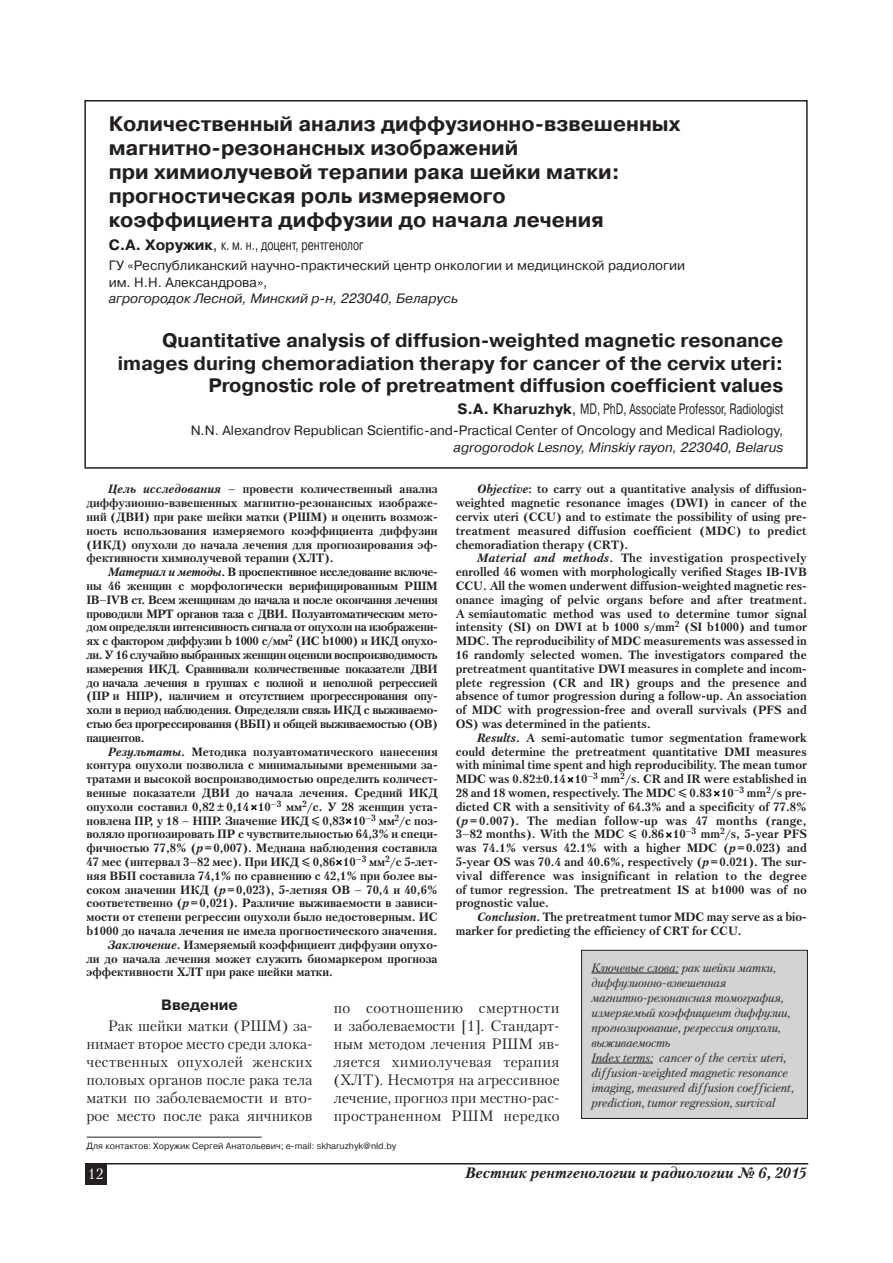
<style>
.page{position:relative;width:893px;height:1263px;background:#fff}
.page>*{position:absolute;margin:0;border:0;box-sizing:border-box;transform-origin:0 0}
.t1{font:700 21px/24px "Pragmatica C";color:#231f20}
.t2{font:700 19.5px/22.5px "Pragmatica C";color:#231f20;text-align:right}
.t3{font:15px/18px "Petersburg C";color:#231f20;text-align:justify}
.t4{font:15px "Pragmatica C";color:#231f20}
.t5{font:italic 700 15px "Petersburg C";color:#231f20}
.t6{font:700 15px "Pragmatica C";color:#231f20}
.t7{font:15px "Petersburg C";color:#fff}
.t8{font:13.5px/16.5px "Pragmatica C";color:#231f20}
.t9{font:italic 13.5px "Pragmatica C";color:#231f20}
.t10{font:700 12px/13.8px "Petersburg C";color:#231f20;text-align:justify}
.t11{font:italic 12px/15px "Petersburg C";color:#231f20}
.t12{font:9px "Pragmatica C";color:#231f20}
.s1{font-weight:700}
.s2{font-style:italic}
</style>
<div class="page">
<div style="left:85px;top:1164px;width:21px;height:21px;background:#231f20"></div>
<hr style="left:85px;top:1163px;width:723px;height:2px;background:#231f20">
<div style="left:84px;top:100px;width:723px;height:369px;border:2px solid #231f20"></div>
<hr style="left:87px;top:1137px;width:174px;height:1px;background:#231f20">
<div style="left:581px;top:950px;width:226px;height:168px;background:#d1d3d4"></div>
<div style="left:581px;top:950px;width:226px;height:169px;border:1px solid #231f20"></div>
<hr style="left:591px;top:973px;width:87px;height:1px;background:#231f20">
<hr style="left:591px;top:1063px;width:62px;height:1px;background:#231f20">
<h1 class="t1" style="left:109px;top:114px;width:573px">Количественный анализ диффузионно-взвешенных магнитно-резонансных изображений<br>при химиолучевой терапии рака шейки матки: прогностическая роль измеряемого<br>коэффициента диффузии до начала лечения</h1>
<p class="t4" style="left:109px;top:239px;width:256px"><span class="s1">С.А. Хоружик</span>, к. м. н., доцент, рентгенолог</p>
<p class="t8" style="left:109px;top:259px;width:578px">ГУ «Республиканский научно-практический центр онкологии и медицинской радиологии им. Н.Н. Александрова»,</p>
<p class="t9" style="left:109px;top:294px;width:351px">агрогородок Лесной, Минский р-н, 223040, Беларусь</p>
<h2 class="t2" style="left:118px;top:331px;width:667px">Quantitative analysis of diffusion-weighted magnetic resonance images during chemoradiation therapy for cancer of the cervix uteri:<br>Prognostic role of pretreatment diffusion coefficient values</h2>
<p class="t4" style="left:457px;top:404px;width:327px"><span class="s1">S.A. Kharuzhyk</span>, MD, PhD, Associate Professor, Radiologist</p>
<p class="t8" style="left:191px;top:424px;width:594px">N.N. Alexandrov Republican Scientific-and-Practical Center of Oncology and Medical Radiology,</p>
<p class="t9" style="left:453px;top:442px;width:331px">agrogorodok Lesnoy, Minskiy rayon, 223040, Belarus</p>
<p class="t10" style="left:455px;top:483px;width:352px;text-indent:21px"><span class="s2">Objective</span>: to carry out a quantitative analysis of diffusion&shy;weighted magnetic resonance images (DWI) in cancer of the cervix uteri (CCU) and to estimate the possibility of using pre&shy;treatment measured diffusion coefficient (MDC) to predict chemoradiation therapy (CRT).</p>
<p class="t10" style="left:455px;top:552px;width:352px;text-indent:21px"><span class="s2">Material and methods</span>. The investigation prospectively enrolled 46 women with morphologically verified Stages IB-IVB CCU. All the women underwent diffusion-weighted magnetic res&shy;onance imaging of pelvic organs before and after treatment.<br>A semiautomatic method was used to determine tumor signal intensity (SI) on DWI at b 1000 s/mm<sup>2</sup> (SI b1000) and tumor MDC. The reproducibility of MDC measurements was assessed in 16 randomly selected women. The investigators compared the pretreatment quantitative DWI measures in complete and incom&shy;plete regression (CR and IR) groups and the presence and absence of tumor progression during a follow-up. An association of MDC with progression-free and overall survivals (PFS and OS) was determined in the patients.</p>
<p class="t10" style="left:455px;top:732px;width:352px;text-indent:21px"><span class="s2">Results</span>. A semi-automatic tumor segmentation framework could determine the pretreatment quantitative DMI measures with minimal time spent and high reproducibility. The mean tumor MDC was 0.82±0.14 10<sup>–3</sup> mm<sup>2</sup>/s. CR and IR were established in 28 and 18 women, respectively. The MDC ≤ 0.83 10<sup>–3</sup> mm<sup>2</sup>/s pre&shy;dicted CR with a sensitivity of 64.3% and a specificity of 77.8% (<span class="s2">р</span>=0.007). The median follow-up was 47 months (range, 3–82 months). With the MDC ≤ 0.86 10<sup>–3</sup> mm<sup>2</sup>/s, 5-year PFS was 74.1% versus 42.1% with a higher MDC (<span class="s2">р</span>=0.023) and 5-year OS was 70.4 and 40.6%, respectively (<span class="s2">р</span>=0.021). The sur&shy;vival difference was insignificant in relation to the degree of tumor regression. The pretreatment IS at b1000 was of no prognostic value.</p>
<p class="t10" style="left:455px;top:911px;width:352px;text-indent:21px"><span class="s2">Conclusion.</span> The pretreatment tumor MDC may serve as a bio&shy;marker for predicting the efficiency of CRT for CCU.</p>
<p class="t11" style="left:591px;top:961px;width:204px">Ключевые слова: рак шейки матки, диффузионно-взвешенная магнитно-резонансная томография, измеряемый коэффициент диффузии, прогнозирование, регрессия опухоли, выживаемость<br>Index terms: cancer of the cervix uteri, diffusion-weighted magnetic resonance imaging, measured diffusion coefficient, prediction, tumor regression, survival</p>
<p class="t10" style="left:87px;top:483px;width:352px;text-indent:21px"><span class="s2">Цель исследования</span> – провести количественный анализ диффузионно-взвешенных магнитно-резонансных изображе&shy;ний (ДВИ) при раке шейки матки (РШМ) и оценить возмож&shy;ность использования измеряемого коэффициента диффузии (ИКД) опухоли до начала лечения для прогнозирования эф&shy;фективности химиолучевой терапии (ХЛТ).</p>
<p class="t10" style="left:87px;top:566px;width:352px;text-indent:21px"><span class="s2">Материал и методы</span>. В проспективное исследование включе&shy;ны 46 женщин с морфологически верифицированным РШМ IB–IVB ст. Всем женщинам до начала и после окончания лечения проводили МРТ органов таза с ДВИ. Полуавтоматическим мето&shy;дом определяли интенсивность сигнала от опухоли на изображени&shy;ях с фактором диффузии b 1000 с/мм<sup>2</sup> (ИС b1000) и ИКД опухо&shy;ли. У 16 случайно выбранных женщин оценили воспроизводимость измерения ИКД. Сравнивали количественные показатели ДВИ до начала лечения в группах с полной и неполной регрессией (ПР и НПР), наличием и отсутствием прогрессирования опу&shy;холи в период наблюдения. Определяли связь ИКД с выживаемо&shy;стью без прогрессирования (ВБП) и общей выживаемостью (ОВ) пациентов.</p>
<p class="t10" style="left:108px;top:745px;width:331px"><span class="s2">Результаты</span>. Методика полуавтоматического нанесения</p>
<p class="t10" style="left:87px;top:759px;width:352px">контура опухоли позволила с минимальными временными за-</p>
<p class="t10" style="left:87px;top:773px;width:352px">тратами и высокой воспроизводимостью определить количест-</p>
<p class="t10" style="left:87px;top:787px;width:352px">венные показатели ДВИ до начала лечения. Средний ИКД</p>
<p class="t10" style="left:87px;top:801px;width:352px">опухоли составил 0,82 ± 0,14 10<sup>–3</sup> мм<sup>2</sup>/с. У 28 женщин уста-</p>
<p class="t10" style="left:87px;top:814px;width:352px">новлена ПР, у 18 – НПР. Значение ИКД ≤ 0,83 10<sup>–3</sup> мм<sup>2</sup>/c поз-</p>
<p class="t10" style="left:87px;top:828px;width:352px">воляло прогнозировать ПР с чувствительностью 64,3% и специ-</p>
<p class="t10" style="left:87px;top:842px;width:352px">фичностью 77,8% (<span class="s2">р</span>=0,007). Медиана наблюдения составила</p>
<p class="t10" style="left:87px;top:856px;width:352px">47 мес (интервал 3–82 мес). При ИКД ≤ 0,86 10<sup>–3</sup> мм<sup>2</sup>/c 5-лет-</p>
<p class="t10" style="left:87px;top:870px;width:352px">няя ВБП составила 74,1% по сравнению с 42,1% при более вы-</p>
<p class="t10" style="left:87px;top:883px;width:352px">соком значении ИКД (<span class="s2">р</span>=0,023), 5-летняя ОВ – 70,4 и 40,6%</p>
<p class="t10" style="left:87px;top:897px;width:352px">соответственно (<span class="s2">р</span>=0,021). Различие выживаемости в зависи-</p>
<p class="t10" style="left:87px;top:911px;width:352px">мости от степени регрессии опухоли было недостоверным. ИС</p>
<p class="t10" style="left:87px;top:925px;width:352px">b1000 до начала лечения не имела прогностического значения.</p>
<p class="t10" style="left:108px;top:939px;width:331px"><span class="s2">Заключение</span>. Измеряемый коэффициент диффузии опухо-</p>
<p class="t10" style="left:87px;top:952px;width:352px">ли до начала лечения может служить биомаркером прогноза</p>
<p class="t10" style="left:87px;top:966px;width:248px">эффективности ХЛТ при раке шейки матки.</p>
<p class="t6" style="left:161px;top:999px;width:78px">Введение</p>
<p class="t3" style="left:87px;top:1018px;width:227px;text-indent:21px">Рак шейки матки (РШМ) за&shy;нимает второе место среди злока&shy;чественных опухолей женских половых органов после рака тела матки по заболеваемости и вто&shy;рое место после рака яичников</p>
<p class="t3" style="left:334px;top:999px;width:227px">по соотношению смертности и заболеваемости [1]. Стандарт&shy;ным методом лечения РШМ яв&shy;ляется химиолучевая терапия (ХЛТ). Несмотря на агрессивное лечение, прогноз при местно-рас&shy;пространенном РШМ нередко</p>
<p class="t12" style="left:87px;top:1143px;width:311px">Для контактов: Хоружик Сергей Анатольевич; e-mail: skharuzhyk@nld.by</p>
<p class="t7" style="left:88px;top:1166px;width:17px">12</p>
<p class="t5" style="left:465px;top:1166px;width:343px">Вестник рентгенологии и радиологии № 6, 2015</p>
</div>
